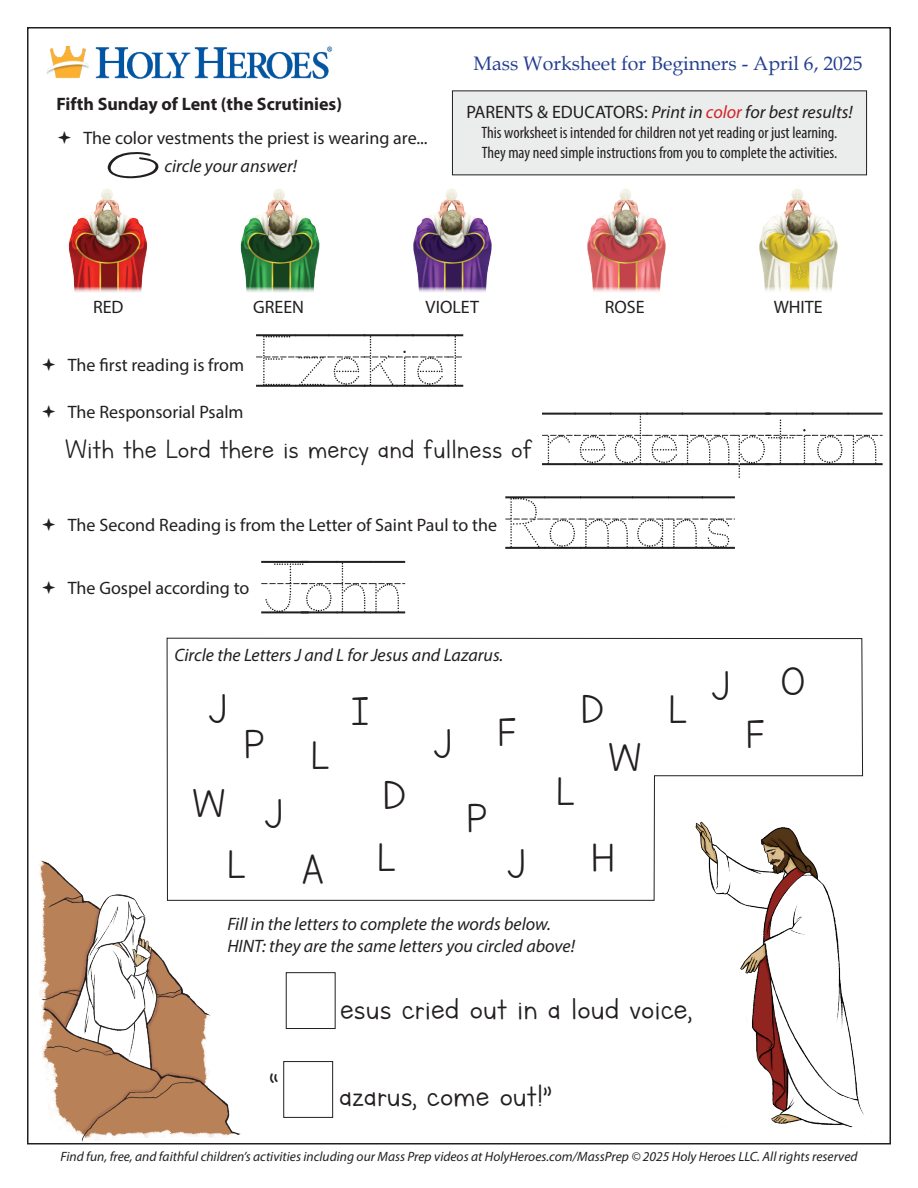
<style>
.page{position:relative;width:918px;height:1188px;background:#fff}
.page>*{position:absolute;margin:0;border:0;box-sizing:border-box;transform-origin:0 0}
.t1{font:82.5px "KG Primary Dots Lined";color:#231f20}
.Letters_for_Learners{font:47.25px "Lettersfor Learners";color:#231f20}
.Letters_for_Learners-2{font:36px "Lettersfor Learners";color:#231f20}
.Letters_for_Learners-3{font:31.5px "Lettersfor Learners";color:#231f20}
.t2{font:19.5px "Book Antiqua";color:#25408f}
.t3{font:italic 18px/21.6px "Myriad Pro";color:#231f20}
.t4{font:18px "Myriad Pro";color:#231f20}
.t5{font:700 18px "Myriad Pro";color:#231f20}
.t6{font:condensed 16.5px/19.8px "Myriad Pro";color:#231f20}
.t7{font:italic 13.5px "Myriad Pro";color:#231f20}
.s1{font-style:normal}
.s2{color:#d2232a}
</style>
<div class="page">
<svg style="left:166px;top:637px;width:697px;height:264px"></svg>
<img style="left:46px;top:46px;width:287px;height:33px">
<div style="left:452px;top:91px;width:415px;height:84px;background:#ebecec"></div>
<svg style="left:108px;top:152px;width:51px;height:26px"></svg>
<img style="left:68px;top:188px;width:80px;height:104px">
<img style="left:240px;top:189px;width:80px;height:103px">
<img style="left:413px;top:189px;width:79px;height:103px">
<img style="left:587px;top:189px;width:79px;height:103px">
<img style="left:759px;top:188px;width:79px;height:104px">
<img style="left:36px;top:853px;width:210px;height:292px">
<img style="left:687px;top:820px;width:177px;height:308px">
<div style="left:286px;top:972px;width:50px;height:57px;border:1px solid #231f20"></div>
<div style="left:283px;top:1061px;width:50px;height:57px;border:1px solid #231f20"></div>
<p class="t5" style="left:56px;top:92px;width:287px">Fifth Sunday of Lent (the Scrutinies)</p>
<p class="t4" style="left:83px;top:127px;width:346px">The color vestments the priest is wearing are...</p>
<p class="t3" style="left:164px;top:155px;width:134px">circle your answer!</p>
<p class="t2" style="left:474px;top:50px;width:390px">Mass Worksheet for Beginners - April 6, 2025</p>
<p class="t3" style="left:466px;top:101px;width:388px"><span class="s1">PARENTS &amp; EDUCATORS:</span> Print in <span class="s2">color</span> for best results!</p>
<p class="t6" style="left:482px;top:122px;width:357px">This worksheet is intended for children not yet reading or just learning.<br>They may need simple instructions from you to complete the activities.</p>
<p class="t4" style="left:93px;top:296px;width:32px">RED</p>
<p class="t4" style="left:253px;top:296px;width:52px">GREEN</p>
<p class="t4" style="left:426px;top:296px;width:55px">VIOLET</p>
<p class="t4" style="left:605px;top:296px;width:41px">ROSE</p>
<p class="t4" style="left:774px;top:296px;width:51px">WHITE</p>
<p class="t4" style="left:68px;top:354px;width:178px">The first reading is from</p>
<p class="t4" style="left:68px;top:401px;width:177px">The Responsorial Psalm</p>
<p class="t1" style="left:256px;top:321px;width:208px">EZEKIEL</p>
<p class="Letters_for_Learners-3" style="left:65px;top:432px;width:469px">With the Lord there is mercy and fullness of</p>
<p class="t1" style="left:542px;top:400px;width:341px">REDEMPTION</p>
<p class="t4" style="left:68px;top:514px;width:431px">The Second Reading is from the Letter of Saint Paul to the</p>
<p class="t1" style="left:505px;top:483px;width:231px">ROMANS</p>
<p class="t1" style="left:261px;top:548px;width:144px">JOHN</p>
<p class="t3" style="left:174px;top:644px;width:330px">Circle the Letters J and L for Jesus and Lazarus.</p>
<p class="t4" style="left:68px;top:576px;width:183px">The Gospel according to</p>
<p class="Letters_for_Learners" style="left:209px;top:684px;width:20px">J</p>
<p class="Letters_for_Learners" style="left:244px;top:720px;width:22px">P</p>
<p class="Letters_for_Learners" style="left:311px;top:731px;width:20px">L</p>
<p class="Letters_for_Learners" style="left:352px;top:686px;width:19px">I</p>
<p class="Letters_for_Learners" style="left:434px;top:720px;width:20px">J</p>
<p class="Letters_for_Learners" style="left:712px;top:661px;width:20px">J</p>
<p class="Letters_for_Learners" style="left:581px;top:684px;width:25px">D</p>
<p class="Letters_for_Learners" style="left:668px;top:684px;width:20px">L</p>
<p class="Letters_for_Learners" style="left:497px;top:707px;width:20px">F</p>
<p class="Letters_for_Learners" style="left:746px;top:709px;width:20px">F</p>
<p class="Letters_for_Learners" style="left:609px;top:732px;width:34px">W</p>
<p class="Letters_for_Learners" style="left:193px;top:778px;width:34px">W</p>
<p class="Letters_for_Learners" style="left:265px;top:789px;width:20px">J</p>
<p class="Letters_for_Learners" style="left:383px;top:770px;width:25px">D</p>
<p class="Letters_for_Learners" style="left:466px;top:793px;width:22px">P</p>
<p class="Letters_for_Learners" style="left:556px;top:766px;width:20px">L</p>
<p class="Letters_for_Learners" style="left:227px;top:839px;width:20px">L</p>
<p class="Letters_for_Learners" style="left:377px;top:832px;width:20px">L</p>
<p class="Letters_for_Learners" style="left:303px;top:845px;width:22px">A</p>
<p class="Letters_for_Learners" style="left:508px;top:839px;width:20px">J</p>
<p class="Letters_for_Learners" style="left:591px;top:832px;width:25px">H</p>
<p class="t3" style="left:227px;top:913px;width:349px">Fill in the letters to complete the words below.<br>HINT: they are the same letters you circled above!</p>
<p class="Letters_for_Learners-2" style="left:340px;top:989px;width:353px">esus cried out in a loud voice,</p>
<p class="Letters_for_Learners" style="left:781px;top:656px;width:26px">O</p>
<p class="Letters_for_Learners-2" style="left:269px;top:1063px;width:11px">“</p>
<p class="Letters_for_Learners-2" style="left:339px;top:1076px;width:214px">azarus, come out!”</p>
<p class="t7" style="left:60px;top:1148px;width:799px">Find fun, free, and faithful children’s activities including our Mass Prep videos at HolyHeroes.com/MassPrep © 2025 Holy Heroes LLC. All rights reserved</p>
</div>
